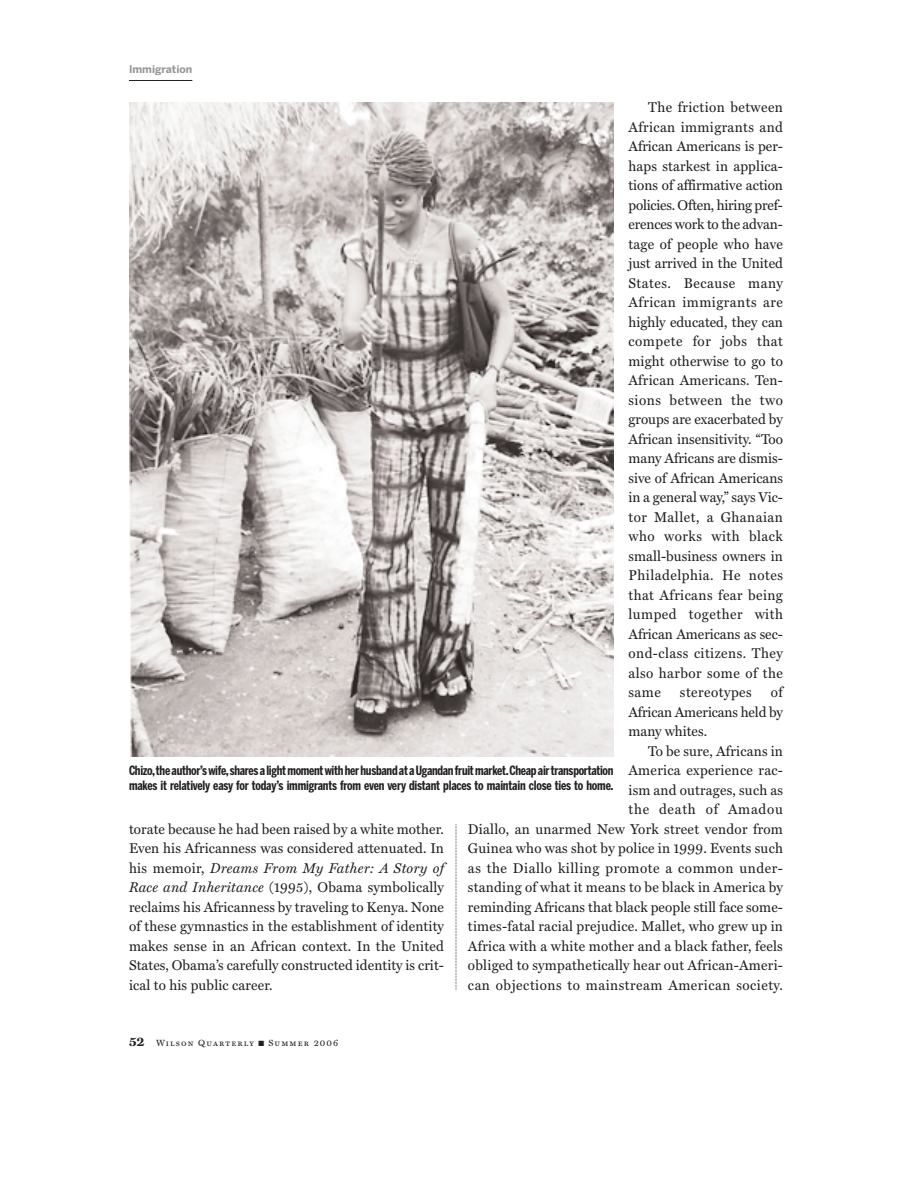
<style>
.page{position:relative;width:918px;height:1188px;background:#fff}
.page>*{position:absolute;margin:0;border:0;box-sizing:border-box;transform-origin:0 0}
.t1{font:14.25px/19.5px "Miller Text";letter-spacing:.02em;color:#231f20;text-align:justify;scale:.96 1}
.t2{font:700 12.75px/15px "Benton Sans Comp";letter-spacing:-.02em;color:#231f20}
.t3{font:700 10.5px "Benton Sans";color:#939598}
.t4{font:9px "Miller Text Roman SC";letter-spacing:.125em;color:#231f20}
.s1{font-style:italic}
.s2{font-family:"Miller Text";font-weight:700;font-size:13.5px}
</style>
<div class="page">
<hr style="left:129px;top:80px;width:63px;height:1px;background:#231f20">
<svg style="left:456px;top:824px;width:1px;height:167px"></svg>
<img style="left:129px;top:103px;width:485px;height:653px">
<p class="t3" style="left:129px;top:65px;width:65px">Immigration</p>
<p class="t1" style="left:629px;top:99px;width:162px;text-indent:19px">The friction between African immigrants and African Americans is per&shy;haps starkest in applica&shy;tions of affirmative action policies. Often, hiring pref&shy;erences work to the advan&shy;tage of people who have just arrived in the United States. Because many African immigrants are highly educated, they can compete for jobs that might otherwise to go to African Americans. Ten&shy;sions between the two groups are exacerbated by African insensitivity. “Too many Africans are dismis&shy;sive of African Americans in a general way,” says Vic&shy;tor Mallet, a Ghanaian who works with black small-business owners in Philadelphia. He notes that Africans fear being lumped together with African Americans as sec&shy;ond-class citizens. They also harbor some of the same</p>
<p class="t1" style="left:629px;top:684px;width:162px;text-indent:142px">of African Americans held by many whites.</p>
<p class="t1" style="left:468px;top:742px;width:330px;text-align:right">To be sure, Africans in<br>America experience rac-<br>ism and outrages, such as<br>the death of Amadou<br>Diallo, an unarmed New York street vendor from Guinea who was shot by police in 1999. Events such as the Diallo killing promote a common under&shy;standing of what it means to be black in America by reminding Africans that black people still face some&shy;times-fatal racial prejudice. Mallet, who grew up in Africa with a white mother and a black father, feels obliged to sympathetically hear out African-Ameri&shy;can objections to mainstream American society.</p>
<p class="t1" style="left:680px;top:684px;width:76px">stereotypes</p>
<p class="t2" style="left:129px;top:764px;width:486px">Chizo,the author’s wife,shares a light moment with her husband at a Ugandan fruit market.Cheap air transportation makes it relatively easy for today’s immigrants from even very distant places to maintain close ties to home.</p>
<p class="t1" style="left:129px;top:820px;width:330px">torate because he had been raised by a white mother.<br>Even his Africanness was considered attenuated. In his memoir, <span class="s1">Dreams From My Father: A Story of Race and Inheritance</span> (1995), Obama symbolically reclaims his Africanness by traveling to Kenya. None of these gymnastics in the establishment of identity makes sense in an African context. In the United States, Obama’s carefully constructed identity is crit&shy;ical to his public career.</p>
<p class="t4" style="left:129px;top:1037px;width:211px"><span class="s2">52</span> Wilson Quarterly ■ Summer 2006</p>
</div>
